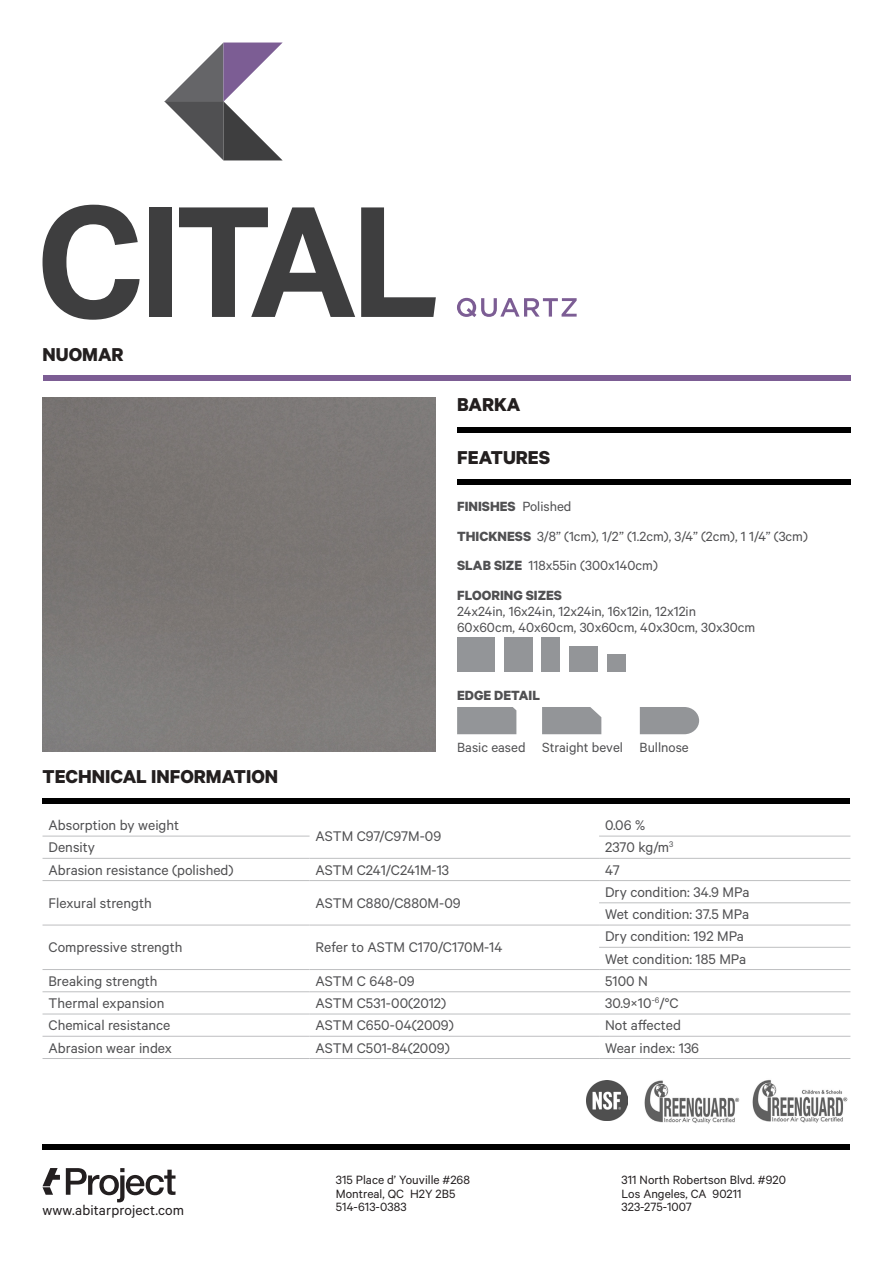
<style>
.page{position:relative;width:893px;height:1263px;background:#fff}
.page>*{position:absolute;margin:0;border:0;box-sizing:border-box;transform-origin:0 0}
.Calibre_Headings{font:700 21px "Calibre";color:#231f1f}
.t1{font:15.75px/22.2px "Calibre";color:#505052}
.t2{font:15.75px "Calibre";letter-spacing:.01em;color:#231f20}
.Body_Text{font:15px/15.8px "Calibre";color:#505052}
.Body_Text-2{font:700 15px "Calibre";color:#505052}
.t3{font:13.5px/13.5px "Calibre";color:#231f20}
.s1{font-weight:400}
.s2{font-weight:700}
</style>
<div class="page">
<div style="left:43px;top:375px;width:807px;height:6px;background:#7c5d94"></div>
<div style="left:43px;top:1144px;width:807px;height:5px;background:#000"></div>
<svg style="left:43px;top:1168px;width:17px;height:27px"></svg>
<svg style="left:66px;top:1168px;width:110px;height:34px"></svg>
<svg style="left:457px;top:298px;width:120px;height:19px"></svg>
<svg style="left:43px;top:205px;width:97px;height:115px"></svg>
<div style="left:149px;top:207px;width:22px;height:110px;background:#3e3e3f"></div>
<svg style="left:179px;top:207px;width:176px;height:110px"></svg>
<svg style="left:361px;top:207px;width:75px;height:110px"></svg>
<svg style="left:164px;top:43px;width:118px;height:117px"></svg>
<div style="left:457px;top:427px;width:393px;height:6px;background:#000"></div>
<div style="left:43px;top:798px;width:807px;height:6px;background:#000"></div>
<div style="left:457px;top:479px;width:393px;height:5px;background:#000"></div>
<hr style="left:43px;top:836px;width:267px;height:1px;background:#bebfc1">
<hr style="left:599px;top:836px;width:251px;height:1px;background:#bebfc1">
<hr style="left:43px;top:858px;width:267px;height:1px;background:#bebfc1">
<hr style="left:310px;top:858px;width:289px;height:1px;background:#bebfc1">
<hr style="left:599px;top:858px;width:251px;height:1px;background:#bebfc1">
<hr style="left:43px;top:880px;width:267px;height:1px;background:#bebfc1">
<hr style="left:310px;top:880px;width:289px;height:1px;background:#bebfc1">
<hr style="left:599px;top:880px;width:251px;height:1px;background:#bebfc1">
<hr style="left:599px;top:902px;width:251px;height:1px;background:#bebfc1">
<hr style="left:43px;top:925px;width:267px;height:1px;background:#bebfc1">
<hr style="left:310px;top:925px;width:289px;height:1px;background:#bebfc1">
<hr style="left:599px;top:925px;width:251px;height:1px;background:#bebfc1">
<hr style="left:599px;top:947px;width:251px;height:1px;background:#bebfc1">
<hr style="left:43px;top:969px;width:267px;height:1px;background:#bebfc1">
<hr style="left:310px;top:969px;width:289px;height:1px;background:#bebfc1">
<hr style="left:599px;top:969px;width:251px;height:1px;background:#bebfc1">
<hr style="left:43px;top:991px;width:267px;height:1px;background:#bebfc1">
<hr style="left:310px;top:991px;width:289px;height:1px;background:#bebfc1">
<hr style="left:599px;top:991px;width:251px;height:1px;background:#bebfc1">
<hr style="left:43px;top:1014px;width:267px;height:1px;background:#bebfc1">
<hr style="left:310px;top:1014px;width:289px;height:1px;background:#bebfc1">
<hr style="left:599px;top:1014px;width:251px;height:1px;background:#bebfc1">
<hr style="left:43px;top:1036px;width:267px;height:1px;background:#bebfc1">
<hr style="left:310px;top:1036px;width:289px;height:1px;background:#bebfc1">
<hr style="left:599px;top:1036px;width:251px;height:1px;background:#bebfc1">
<hr style="left:43px;top:1058px;width:267px;height:1px;background:#bebfc1">
<hr style="left:310px;top:1058px;width:289px;height:1px;background:#bebfc1">
<hr style="left:599px;top:1058px;width:251px;height:1px;background:#bebfc1">
<img style="left:752px;top:1080px;width:96px;height:43px">
<img style="left:644px;top:1080px;width:96px;height:44px">
<img style="left:587px;top:1080px;width:40px;height:40px">
<div style="left:607px;top:654px;width:19px;height:18px;background:#939598"></div>
<div style="left:541px;top:637px;width:19px;height:35px;background:#939598"></div>
<div style="left:457px;top:637px;width:38px;height:35px;background:#939598"></div>
<div style="left:570px;top:646px;width:28px;height:26px;background:#939598"></div>
<div style="left:504px;top:637px;width:28px;height:35px;background:#939598"></div>
<div style="left:542px;top:707px;width:59px;height:27px;background:#939598"></div>
<div style="left:457px;top:707px;width:59px;height:27px;background:#939598"></div>
<div style="left:640px;top:707px;width:59px;height:27px;background:#939598"></div>
<div style="left:43px;top:398px;width:393px;height:354px;background:#7c7876"></div>
<h1 class="Calibre_Headings" style="left:43px;top:342px;width:83px">NUOMAR</h1>
<p class="Calibre_Headings" style="left:457px;top:392px;width:65px">BARKA</p>
<p class="Calibre_Headings" style="left:457px;top:445px;width:95px">FEATURES</p>
<p class="Body_Text-2" style="left:457px;top:497px;width:116px">FINISHES <span class="s1">Polished</span></p>
<p class="Body_Text" style="left:457px;top:528px;width:352px"><span class="s2">THICKNESS</span> 3/8” (1cm), 1/2” (1.2cm), 3/4” (2cm), 1 1/4” (3cm)</p>
<p class="Body_Text" style="left:457px;top:557px;width:202px"><span class="s2">SLAB SIZE</span> 118x55in (300x140cm)</p>
<p class="Body_Text" style="left:457px;top:587px;width:300px"><span class="s2">FLOORING SIZES<br></span>24x24in, 16x24in, 12x24in, 16x12in, 12x12in<br>60x60cm, 40x60cm, 30x60cm, 40x30cm, 30x30cm</p>
<p class="Body_Text-2" style="left:457px;top:686px;width:84px">EDGE DETAIL</p>
<p class="Body_Text" style="left:457px;top:739px;width:233px">Basic eased Straight bevel Bullnose</p>
<h1 class="Calibre_Headings" style="left:43px;top:764px;width:237px">TECHNICAL INFORMATION</h1>
<p class="t1" style="left:49px;top:813px;width:132px">Absorption by weight</p>
<p class="t1" style="left:605px;top:813px;width:42px">0.06 %</p>
<p class="t1" style="left:316px;top:825px;width:127px">ASTM C97/C97M-09</p>
<p class="t1" style="left:49px;top:836px;width:48px">Density</p>
<p class="t1" style="left:605px;top:836px;width:70px">2370 kg/m<sup>3</sup></p>
<p class="t1" style="left:49px;top:858px;width:187px">Abrasion resistance (polished)</p>
<p class="t1" style="left:316px;top:858px;width:135px">ASTM C241/C241M-13</p>
<p class="t1" style="left:605px;top:858px;width:16px">47</p>
<p class="t1" style="left:49px;top:891px;width:105px">Flexural strength</p>
<p class="t1" style="left:316px;top:891px;width:147px">ASTM C880/C880M-09</p>
<p class="t1" style="left:605px;top:880px;width:146px">Dry condition: 34.9 MPa<br>Wet condition: 37.5 MPa</p>
<p class="t1" style="left:49px;top:936px;width:136px">Compressive strength</p>
<p class="t1" style="left:316px;top:936px;width:188px">Refer to ASTM C170/C170M-14</p>
<p class="t1" style="left:605px;top:925px;width:143px">Dry condition: 192 MPa<br>Wet condition: 185 MPa</p>
<p class="t1" style="left:49px;top:969px;width:111px">Breaking strength</p>
<p class="t1" style="left:316px;top:969px;width:101px">ASTM C 648-09</p>
<p class="t1" style="left:605px;top:969px;width:44px">5100 N</p>
<p class="t1" style="left:49px;top:991px;width:117px">Thermal expansion</p>
<p class="t1" style="left:316px;top:991px;width:132px">ASTM C531-00(2012)</p>
<p class="t1" style="left:605px;top:991px;width:75px">30.9×10<sup>-6</sup>/°C</p>
<p class="t1" style="left:49px;top:1014px;width:123px">Chemical resistance</p>
<p class="t1" style="left:316px;top:1014px;width:140px">ASTM C650-04(2009)</p>
<p class="t1" style="left:605px;top:1014px;width:77px">Not affected</p>
<p class="t1" style="left:49px;top:1036px;width:125px">Abrasion wear index</p>
<p class="t1" style="left:316px;top:1036px;width:136px">ASTM C501-84(2009)</p>
<p class="t1" style="left:605px;top:1036px;width:96px">Wear index: 136</p>
<p class="t3" style="left:336px;top:1173px;width:136px">315 Place d’ Youville #268<br>Montreal, QC H2Y 2B5<br>514-613-0383</p>
<p class="t3" style="left:622px;top:1173px;width:166px">311 North Robertson Blvd. #920<br>Los Angeles, CA 90211</p>
<p class="t2" style="left:43px;top:1201px;width:143px">www.abitarproject.com</p>
<p class="t3" style="left:622px;top:1200px;width:72px">323-275-1007</p>
</div>
